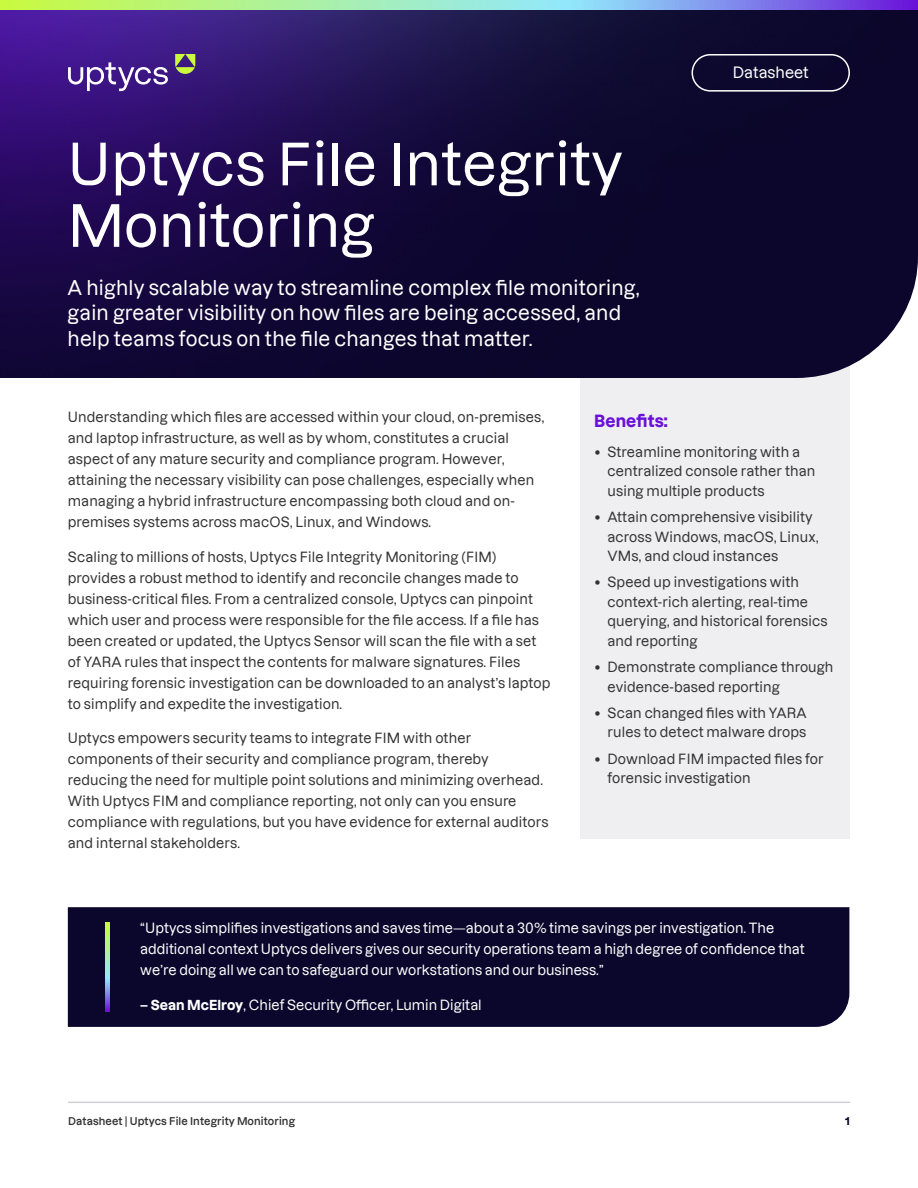
<style>
.page{position:relative;width:918px;height:1188px;background:#fff}
.page>*{position:absolute;margin:0;border:0;box-sizing:border-box;transform-origin:0 0}
.Cover_Title_1{font:500 57px/61.5px "Dazzed";letter-spacing:.005em;color:#fff}
.Cover_Subheader_1{font:500 19.5px/25.5px "Dazzed";letter-spacing:.01em;color:#fff}
.Body_Header_2{font:700 16.5px "Dazzed";letter-spacing:.01em;color:#6910d9}
.t1{font:500 15px "Dazzed";color:#fff}
.Body_Text{font:500 13.5px/21px "Dazzed";letter-spacing:.01em;color:#333}
.Paragraph{font:500 13.5px/21px "Dazzed";color:#fff}
.t2{font:600 10.5px "Dazzed";letter-spacing:.01em;color:#333}
.t3{font:700 10.5px "Dazzed";color:#0b062b}
.s1{font-weight:700}
</style>
<div class="page">
<div style="left:580px;top:357px;width:270px;height:482px;background:#efeff1"></div>
<img style="left:0;top:10px;width:918px;height:368px">
<svg style="left:0;top:0;width:918px;height:10px;background:#9bc6ba"></svg>
<hr style="left:68px;top:1102px;width:782px;height:1px;background:#0b062b">
<svg style="left:175px;top:54px;width:20px;height:20px"></svg>
<svg style="left:68px;top:62px;width:100px;height:29px"></svg>
<div style="left:692px;top:54px;width:158px;height:38px;border:2px solid #fff;border-radius:18px"></div>
<div style="left:68px;top:907px;width:781px;height:120px;background:#0b062b"></div>
<svg style="left:106px;top:923px;width:4px;height:88px"></svg>
<p class="Cover_Title_1" style="left:68px;top:127px;width:557px">Uptycs File Integrity<br>Monitoring</p>
<p class="Cover_Subheader_1" style="left:68px;top:272px;width:574px">A highly scalable way to streamline complex file monitoring, gain greater visibility on how files are being accessed, and help teams focus on the file changes that matter.</p>
<p class="t1" style="left:733px;top:60px;width:77px">Datasheet</p>
<p class="Body_Text" style="left:68px;top:405px;width:478px">Understanding which files are accessed within your cloud, on-premises, and laptop infrastructure, as well as by whom, constitutes a crucial aspect of any mature security and compliance program. However, attaining the necessary visibility can pose challenges, especially when managing a hybrid infrastructure encompassing both cloud and on&shy;premises systems across macOS, Linux, and Windows.</p>
<p class="Body_Text" style="left:68px;top:545px;width:484px">Scaling to millions of hosts, Uptycs File Integrity Monitoring (FIM) provides a robust method to identify and reconcile changes made to business-critical files. From a centralized console, Uptycs can pinpoint which user and process were responsible for the file access. If a file has been created or updated, the Uptycs Sensor will scan the file with a set of YARA rules that inspect the contents for malware signatures. Files requiring forensic investigation can be downloaded to an analyst’s laptop to simplify and expedite the investigation.</p>
<p class="Body_Text" style="left:68px;top:726px;width:482px">Uptycs empowers security teams to integrate FIM with other components of their security and compliance program, thereby reducing the need for multiple point solutions and minimizing overhead.<br>With Uptycs FIM and compliance reporting, not only can you ensure compliance with regulations, but you have evidence for external auditors and internal stakeholders.</p>
<p class="Body_Header_2" style="left:594px;top:407px;width:75px">Benefits:</p>
<p class="Body_Text" style="left:608px;top:441px;width:209px;line-height:19.5px;text-indent:-14px">• Streamline monitoring with a centralized console rather than using multiple products</p>
<p class="Body_Text" style="left:608px;top:506px;width:213px;line-height:19.5px;text-indent:-14px">• Attain comprehensive visibility across Windows, macOS, Linux,<br>VMs, and cloud instances</p>
<p class="Body_Text" style="left:608px;top:571px;width:222px;line-height:19.5px;text-indent:-14px">• Speed up investigations with context-rich alerting, real-time querying, and historical forensics and reporting</p>
<p class="Body_Text" style="left:608px;top:656px;width:227px;line-height:19.5px;text-indent:-14px">• Demonstrate compliance through evidence-based reporting</p>
<p class="Body_Text" style="left:594px;top:702px;width:214px;line-height:19.5px;text-align:right">• Scan changed files with YARA rules to detect malware drops</p>
<p class="Body_Text" style="left:608px;top:747px;width:218px;line-height:19.5px;text-indent:-14px">• Download FIM impacted files for forensic investigation</p>
<p class="Paragraph" style="left:140px;top:916px;width:666px">“Uptycs simplifies investigations and saves time—about a 30% time savings per investigation. The additional context Uptycs delivers gives our security operations team a high degree of confidence that we’re doing all we can to safeguard our workstations and our business.”</p>
<p class="Paragraph" style="left:140px;top:993px;width:343px"><span class="s1">– Sean McElroy</span>, Chief Security Officer, Lumin Digital</p>
<p class="t2" style="left:68px;top:1113px;width:229px">Datasheet | Uptycs File Integrity Monitoring</p>
<p class="t3" style="left:845px;top:1112px;width:6px">1</p>
</div>
